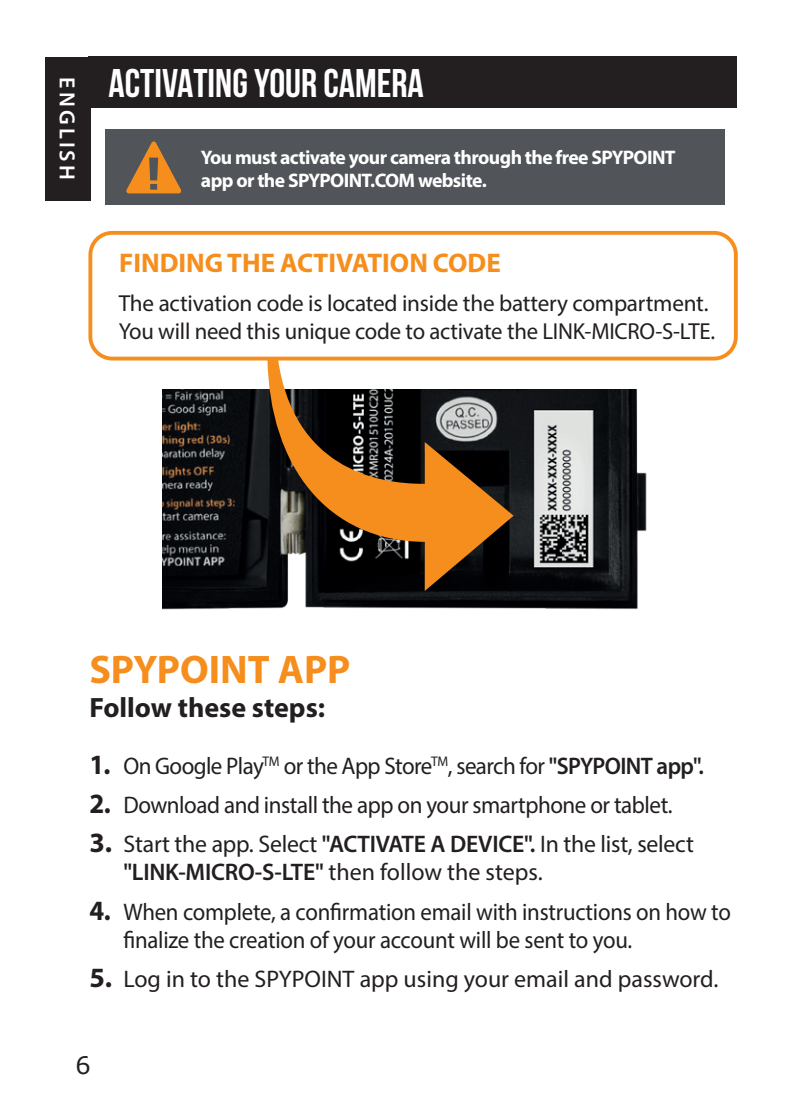
<style>
.page{position:relative;width:794px;height:1112px;background:#fff}
.page>*{position:absolute;margin:0;border:0;box-sizing:border-box;transform-origin:0 0}
.t1{font:700 40px "Bebas Neue";color:#fff}
.t2{font:700 40px "Myriad Pro";color:#f68e1e}
.t3{font:700 28px "Myriad Pro";color:#231f20}
.t4{font:700 27.2px "Myriad Pro";color:#f68e1e}
.t5{font:24px/28px "Myriad Pro";letter-spacing:-.01em;color:#231f20}
.t6{font:24px "Myriad Pro";letter-spacing:-.01em;color:#231f20;scale:.96 1}
.t7{font:24px/28px "Myriad Pro";letter-spacing:-.01em;color:#231f20;scale:.95 1}
.t8{font:24px "Verdana";color:#231f20}
.t9{font:23.2px/28px "Myriad Pro";letter-spacing:-.01em;color:#231f20}
.t10{font:600 22px "Myriad Pro";letter-spacing:.14em;color:#fff}
.t11{font:700 19.6px/23.6px "Myriad Pro";letter-spacing:-.03em;color:#fff}
.s1{font-weight:700;font-size:28px}
.s2{font-weight:600}
</style>
<div class="page">
<div style="left:45px;top:57px;width:46px;height:143px;background:#231f20"></div>
<img style="left:163px;top:389px;width:484px;height:221px">
<div style="left:88px;top:57px;width:649px;height:51px;background:#231f20"></div>
<div style="left:105px;top:130px;width:620px;height:75px;background:#515458"></div>
<svg style="left:126px;top:141px;width:55px;height:52px"></svg>
<svg style="left:267px;top:360px;width:246px;height:231px;background:#765a3d"></svg>
<div style="left:88px;top:231px;width:650px;height:129px;border:4px solid #f68e1e;border-radius:22px"></div>
<p class="t10" style="left:81px;top:77px;width:104px;rotate:90deg">ENGLISH</p>
<h1 class="t1" style="left:108px;top:61px;width:317px">ACTIVATING YOUR CAMERA</h1>
<p class="t11" style="left:201px;top:144px;width:476px">You must activate your camera through the free SPYPOINT app or the SPYPOINT.COM website.</p>
<p class="t4" style="left:119px;top:245px;width:383px">FINDING THE ACTIVATION CODE</p>
<p class="t9" style="left:119px;top:289px;width:597px">The activation code is located inside the battery compartment.<br>You will need this unique code to activate the LINK-MICRO-S-LTE.</p>
<h1 class="t2" style="left:89px;top:643px;width:263px">SPYPOINT APP</h1>
<p class="t3" style="left:89px;top:688px;width:237px">Follow these steps:</p>
<p class="t6" style="left:89px;top:750px;width:641px"><span class="s1">1.</span> On Google Play<sup>TM</sup> or the App Store<sup>TM</sup>, search for <span class="s2">"SPYPOINT app".</span></p>
<p class="t6" style="left:89px;top:789px;width:609px"><span class="s1">2.</span> Download and install the app on your smartphone or tablet.</p>
<p class="t5" style="left:123px;top:829px;width:572px;text-indent:-34px"><span class="s1">3.</span> Start the app. Select <span class="s2">"ACTIVATE A DEVICE".</span> In the list, select <span class="s2">"LINK-MICRO-S-LTE"</span> then follow the steps.</p>
<p class="t7" style="left:123px;top:897px;width:641px;text-indent:-34px"><span class="s1">4.</span> When complete, a confirmation email with instructions on how to finalize the creation of your account will be sent to you.</p>
<p class="t5" style="left:89px;top:964px;width:630px"><span class="s1">5.</span> Log in to the SPYPOINT app using your email and password.</p>
<p class="t8" style="left:75px;top:1048px;width:17px">6</p>
</div>
